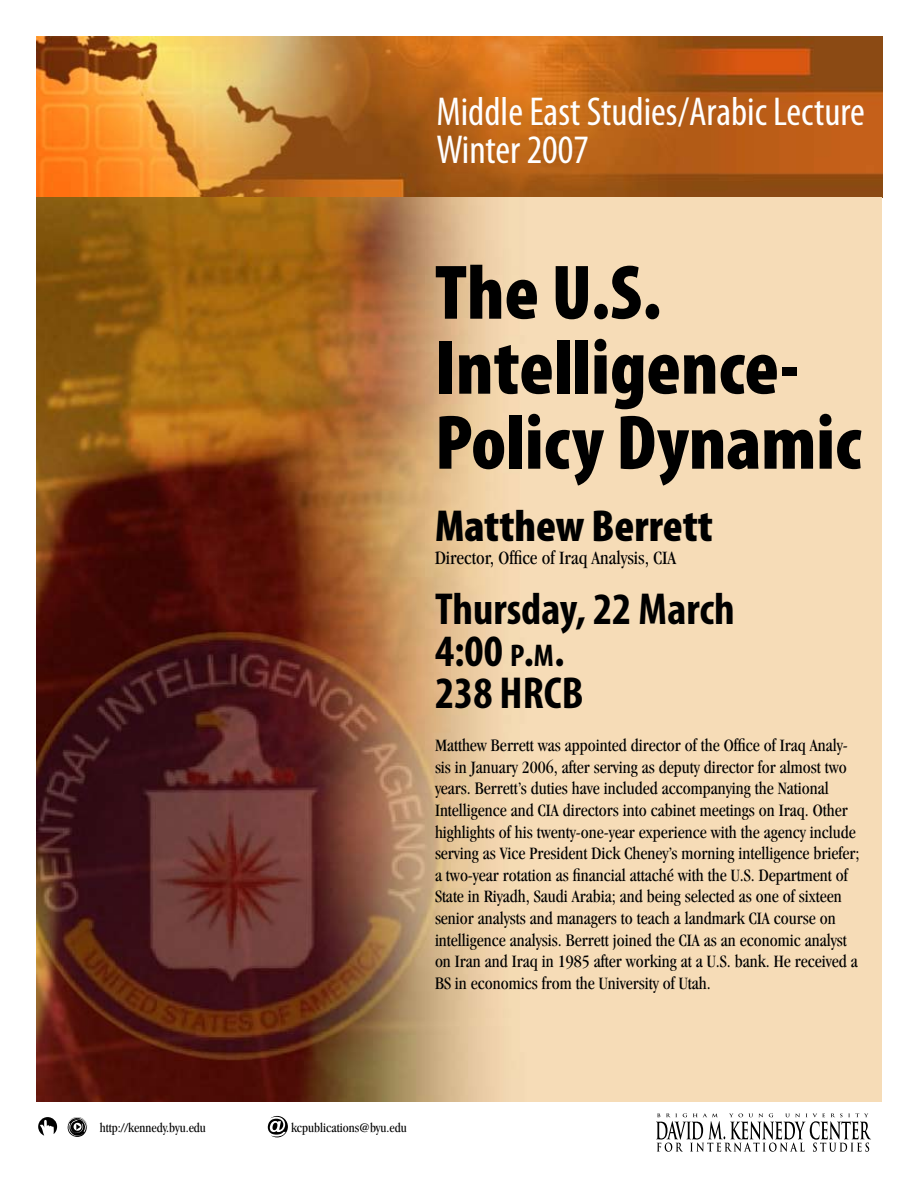
<style>
.page{position:relative;width:918px;height:1188px;background:#fff}
.page>*{position:absolute;margin:0;border:0;box-sizing:border-box;transform-origin:0 0}
.t1{font:900 condensed 78px/75px "Myriad Pro";color:#000}
.t2{font:700 condensed 45px/42px "Myriad Pro";color:#000}
.t3{font:900 condensed 45px "Myriad Pro";color:#000}
.t4{font:condensed 40.5px/38.1px "Myriad Pro";color:#fff}
.t5{font:condensed 19.5px "Garamond";color:#000}
.t6{font:condensed 18px/21.6px "Garamond";color:#000}
.t7{font:condensed 13.5px "Garamond";color:#000}
.s1{font-size:31.5px}
</style>
<div class="page">
<img style="left:36px;top:36px;width:846px;height:1066px">
<svg style="left:656px;top:1113px;width:215px;height:39px"></svg>
<svg style="left:38px;top:1117px;width:19px;height:19px"></svg>
<svg style="left:268px;top:1116px;width:19px;height:21px"></svg>
<svg style="left:67px;top:1117px;width:20px;height:20px"></svg>
<h3 class="t4" style="left:436px;top:92px;width:430px">Middle East Studies/Arabic Lecture<br>Winter 2007</h3>
<h1 class="t1" style="left:435px;top:253px;width:427px">The U.S.<br>Intelligence-<br>Policy Dynamic</h1>
<h2 class="t3" style="left:435px;top:497px;width:280px">Matthew Berrett</h2>
<p class="t5" style="left:435px;top:547px;width:243px">Director, Office of Iraq Analysis, CIA</p>
<h2 class="t2" style="left:435px;top:587px;width:301px">Thursday, 22 March<br>4:00 <span class="s1">p</span>.<span class="s1">m</span>.<br>238 HRCB</h2>
<p class="t6" style="left:435px;top:735px;width:426px">Matthew Berrett was appointed director of the Office of Iraq Analy&shy;sis in January 2006, after serving as deputy director for almost two years. Berrett’s duties have included accompanying the National Intelligence and CIA directors into cabinet meetings on Iraq. Other highlights of his twenty-one-year experience with the agency include serving as Vice President Dick Cheney’s morning intelligence briefer; a two-year rotation as financial attaché with the U.S. Department of State in Riyadh, Saudi Arabia; and being selected as one of sixteen senior analysts and managers to teach a landmark CIA course on intelligence analysis. Berrett joined the CIA as an economic analyst on Iran and Iraq in 1985 after working at a U.S. bank. He received a BS in economics from the University of Utah.</p>
<p class="t7" style="left:100px;top:1120px;width:108px">http://kennedy.byu.edu</p>
<p class="t7" style="left:291px;top:1120px;width:117px">kcpublications@byu.edu</p>
</div>
